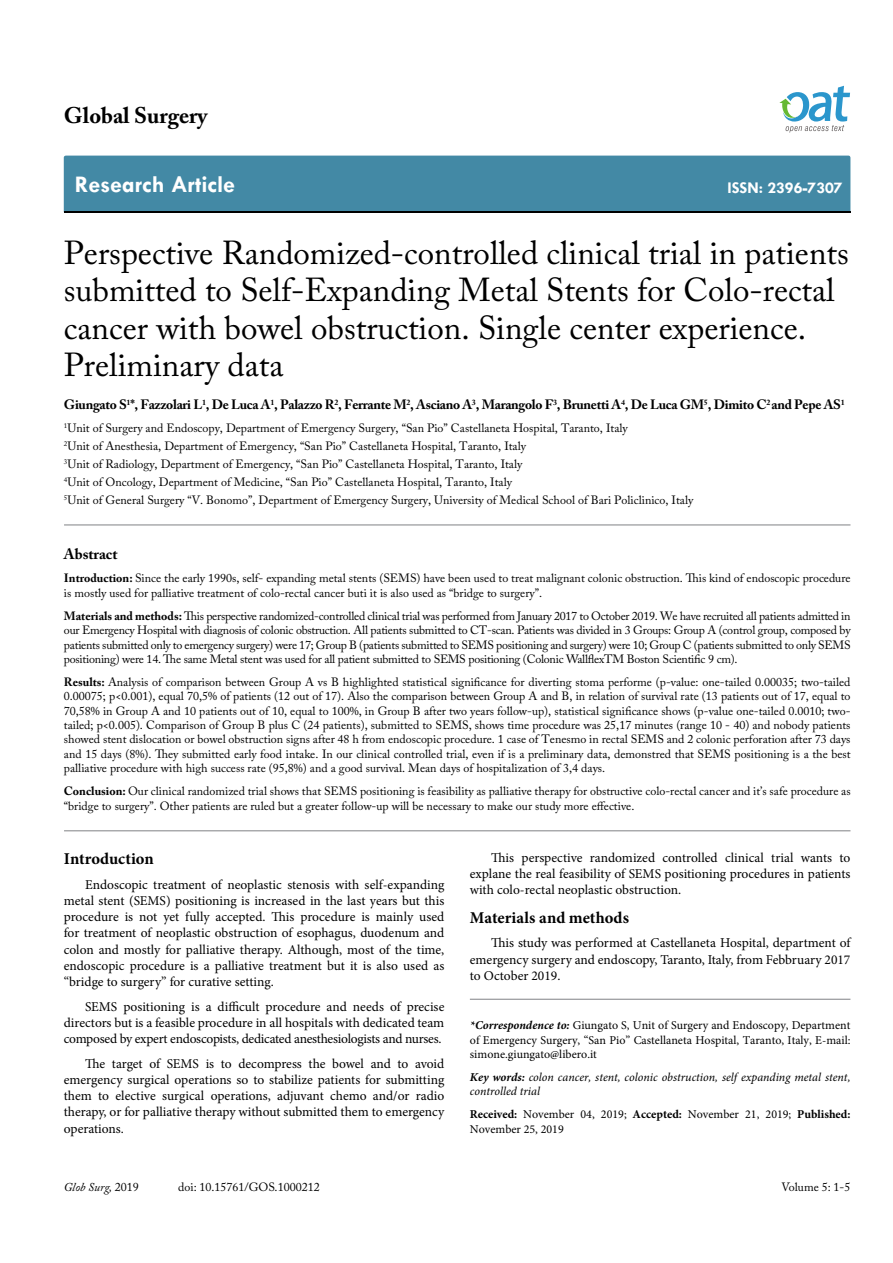
<style>
.page{position:relative;width:893px;height:1263px;background:#fff}
.page>*{position:absolute;margin:0;border:0;box-sizing:border-box;transform-origin:0 0}
.t1{font:33px/37.5px "Adobe Caslon Pro";color:#000}
.t2{font:700 24px "Tw Cen";color:#fff}
.t3{font:700 22.5px "Adobe Caslon Pro";color:#000}
.t4{font:700 16.5px "Minion Pro";color:#000}
.t5{font:700 16.5px "Tw Cen";color:#fff}
.t6{font:700 15px "Adobe Caslon Pro";color:#000}
.t7{font:13.5px/16.2px "Minion Pro";letter-spacing:-.005em;color:#000;text-align:justify}
.t8{font:700 13.5px "Adobe Caslon Pro";letter-spacing:-.02em;color:#000}
.t9{font:12px/14.4px "Adobe Caslon Pro";color:#000}
.t10{font:12px/14.4px "Minion Pro";color:#000;text-align:justify}
.t11{font:italic 12px/14.4px "Minion Pro";color:#000}
.t12{font:italic 12px "Adobe Caslon Pro";color:#000}
.s1{font-weight:700}
.s2{font-weight:700;font-style:italic}
.s3{font-style:normal}
</style>
<div class="page">
<div style="left:64px;top:156px;width:786px;height:56px;background:#4389a5"></div>
<svg style="left:779px;top:86px;width:71px;height:47px"></svg>
<hr style="left:64px;top:830px;width:786px;height:1px;background:#808285">
<hr style="left:64px;top:525px;width:786px;height:1px;background:#808285">
<hr style="left:470px;top:999px;width:380px;height:1px;background:#808285">
<h3 class="t3" style="left:64px;top:102px;width:145px">Global Surgery</h3>
<h2 class="t2" style="left:75px;top:170px;width:162px">Research Article</h2>
<h3 class="t5" style="left:727px;top:178px;width:117px">ISSN: 2396-7307</h3>
<h1 class="t1" style="left:64px;top:233px;width:786px">Perspective Randomized-controlled clinical trial in patients submitted to Self-Expanding Metal Stents for Colo-rectal cancer with bowel obstruction. Single center experience.<br>Preliminary data</h1>
<p class="t8" style="left:64px;top:397px;width:782px">Giungato S<sup>1</sup>*, Fazzolari L<sup>1</sup>, De Luca A<sup>1</sup>, Palazzo R<sup>2</sup>, Ferrante M<sup>2</sup>, Asciano A<sup>3</sup>, Marangolo F<sup>3</sup>, Brunetti A<sup>4</sup>, De Luca GM<sup>5</sup>, Dimito C<sup>2</sup> and Pepe AS<sup>1</sup></p>
<p class="t9" style="left:64px;top:418px;width:631px;line-height:18px"><sup>1</sup>Unit of Surgery and Endoscopy, Department of Emergency Surgery, “San Pio” Castellaneta Hospital, Taranto, Italy<br><sup>2</sup>Unit of Anesthesia, Department of Emergency, “San Pio” Castellaneta Hospital, Taranto, Italy<br><sup>3</sup>Unit of Radiology, Department of Emergency, “San Pio” Castellaneta Hospital, Taranto, Italy<br><sup>4</sup>Unit of Oncology, Department of Medicine, “San Pio” Castellaneta Hospital, Taranto, Italy<br><sup>5</sup>Unit of General Surgery “V. Bonomo”, Department of Emergency Surgery, University of Medical School of Bari Policlinico, Italy</p>
<p class="t6" style="left:64px;top:545px;width:55px">Abstract</p>
<p class="t9" style="left:64px;top:571px;width:788px"><span class="s1">Introduction:</span> Since the early 1990s, self- expanding metal stents (SEMS) have been used to treat malignant colonic obstruction. This kind of endoscopic procedure is mostly used for palliative treatment of colo-rectal cancer buti it is also used as “bridge to surgery”.</p>
<p class="t9" style="left:64px;top:608px;width:788px;text-align:justify"><span class="s1">Materials and methods:</span> This perspective randomized-controlled clinical trial was performed from January 2017 to October 2019. We have recruited all patients admitted in our Emergency Hospital with diagnosis of colonic obstruction. All patients submitted to CT-scan. Patients was divided in 3 Groups: Group A (control group, composed by patients submitted only to emergency surgery) were 17; Group B (patients submitted to SEMS positioning and surgery) were 10; Group C (patients submitted to only SEMS positioning) were 14. The same Metal stent was used for all patient submitted to SEMS positioning (Colonic WallflexTM Boston Scientific 9 cm).</p>
<p class="t9" style="left:64px;top:674px;width:788px;text-align:justify"><span class="s1">Results:</span> Analysis of comparison between Group A vs B highlighted statistical significance for diverting stoma performe (p-value: one-tailed 0.00035; two-tailed 0.00075; p&lt;0.001), equal 70,5% of patients (12 out of 17). Also the comparison between Group A and B, in relation of survival rate (13 patients out of 17, equal to 70,58% in Group A and 10 patients out of 10, equal to 100%, in Group B after two years follow-up), statistical significance shows (p-value one-tailed 0.0010; two&shy;tailed; p&lt;0.005). Comparison of Group B plus C (24 patients), submitted to SEMS, shows time procedure was 25,17 minutes (range 10 - 40) and nobody patients showed stent dislocation or bowel obstruction signs after 48 h from endoscopic procedure. 1 case of Tenesmo in rectal SEMS and 2 colonic perforation after 73 days and 15 days (8%). They submitted early food intake. In our clinical controlled trial, even if is a preliminary data, demonstred that SEMS positioning is a the best palliative procedure with high success rate (95,8%) and a good survival. Mean days of hospitalization of 3,4 days.</p>
<p class="t9" style="left:64px;top:784px;width:788px"><span class="s1">Conclusion:</span> Our clinical randomized trial shows that SEMS positioning is feasibility as palliative therapy for obstructive colo-rectal cancer and it’s safe procedure as “bridge to surgery”. Other patients are ruled but a greater follow-up will be necessary to make our study more effective.</p>
<h3 class="t4" style="left:64px;top:847px;width:91px">Introduction</h3>
<p class="t7" style="left:64px;top:876px;width:382px;text-indent:21px">Endoscopic treatment of neoplastic stenosis with self-expanding metal stent (SEMS) positioning is increased in the last years but this procedure is not yet fully accepted. This procedure is mainly used for treatment of neoplastic obstruction of esophagus, duodenum and colon and mostly for palliative therapy. Although, most of the time, endoscopic procedure is a palliative treatment but it is also used as “bridge to surgery” for curative setting.</p>
<p class="t7" style="left:64px;top:998px;width:382px;text-indent:21px">SEMS positioning is a difficult procedure and needs of precise directors but is a feasible procedure in all hospitals with dedicated team composed by expert endoscopists, dedicated anesthesiologists and nurses.</p>
<p class="t7" style="left:64px;top:1055px;width:382px;text-indent:21px">The target of SEMS is to decompress the bowel and to avoid emergency surgical operations so to stabilize patients for submitting them to elective surgical operations, adjuvant chemo and/or radio therapy, or for palliative therapy without submitted them to emergency operations.</p>
<p class="t7" style="left:470px;top:849px;width:382px;text-indent:21px">This perspective randomized controlled clinical trial wants to explane the real feasibility of SEMS positioning procedures in patients with colo-rectal neoplastic obstruction.</p>
<h3 class="t4" style="left:470px;top:906px;width:161px">Materials and methods</h3>
<p class="t7" style="left:470px;top:935px;width:382px;text-indent:21px">This study was performed at Castellaneta Hospital, department of emergency surgery and endoscopy, Taranto, Italy, from Febbruary 2017 to October 2019.</p>
<p class="t10" style="left:470px;top:1018px;width:382px"><span class="s2">*Correspondence to:</span> Giungato S, Unit of Surgery and Endoscopy, Department of Emergency Surgery, “San Pio” Castellaneta Hospital, Taranto, Italy, E-mail: simone.giungato@libero.it</p>
<p class="t11" style="left:470px;top:1070px;width:382px"><span class="s1">Key words:</span> colon cancer, stent, colonic obstruction, self expanding metal stent, controlled trial</p>
<p class="t10" style="left:470px;top:1107px;width:382px"><span class="s1">Received:</span> November 04, 2019; <span class="s1">Accepted:</span> November 21, 2019; <span class="s1">Published:<br></span>November 25, 2019</p>
<p class="t12" style="left:64px;top:1180px;width:76px">Glob Surg, <span class="s3">2019</span></p>
<p class="t9" style="left:178px;top:1180px;width:143px">doi: 10.15761/GOS.1000212</p>
<p class="t9" style="left:781px;top:1180px;width:71px">Volume 5: 1-5</p>
</div>
